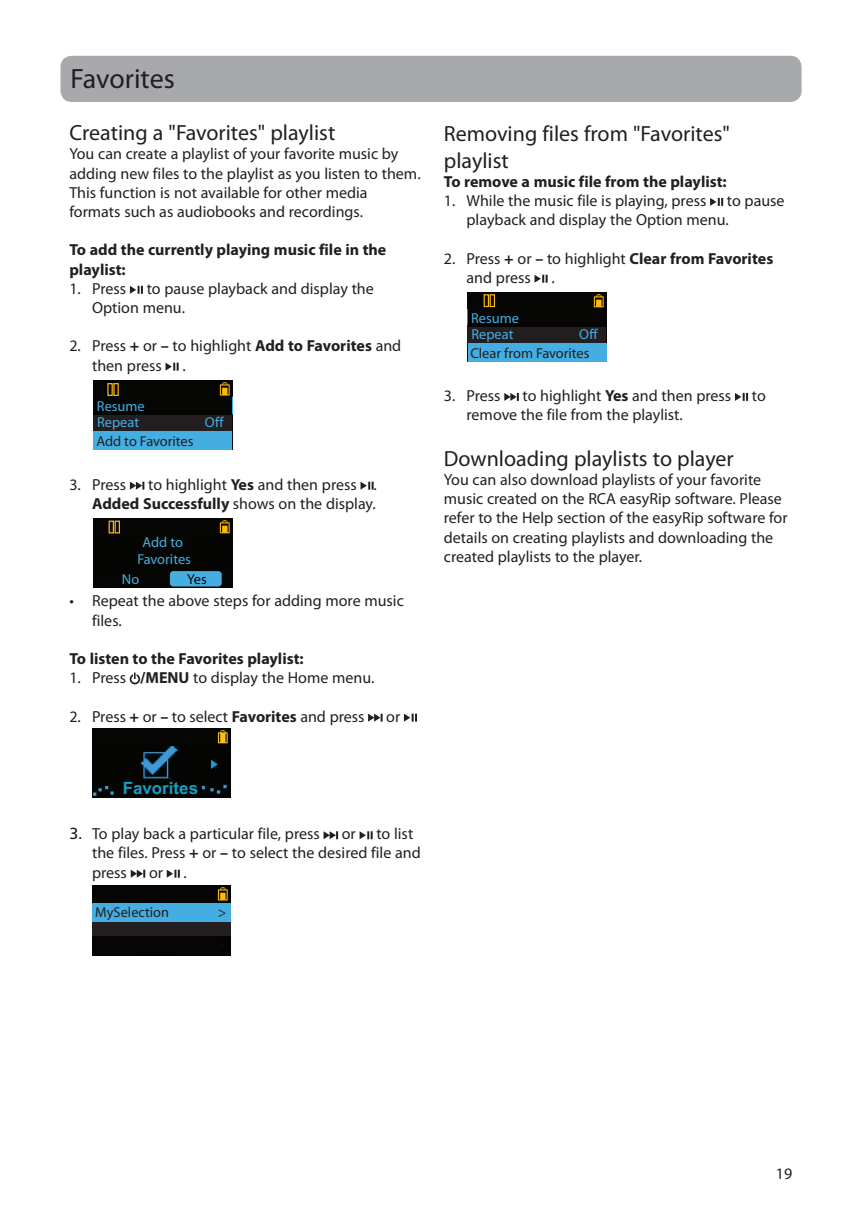
<style>
.page{position:relative;width:851px;height:1225px;background:#fff}
.page>*{position:absolute;margin:0;border:0;box-sizing:border-box;transform-origin:0 0}
.t1{font:28px "Myriad Pro";letter-spacing:-.005em;color:#231f20}
.t2{font:22px/26.4px "Myriad Pro";color:#231f20}
.t3{font:700 17px "Arial";color:#13a0c6}
.t4{font:16px/19.2px "Myriad Pro";color:#231f20}
.t5{font:700 16px/19.2px "Myriad Pro";color:#231f20}
.t6{font:14.4px/17.2px "Myriad";color:#44aee3;text-align:center}
.t7{font:14.4px "Myriad";color:#231f20}
.t8{font:14.4px "Myriad";color:#050504}
.s1{font-weight:700}
.s2{font-family:"Frutiger"}
</style>
<div class="page">
<div style="left:60px;top:56px;width:741px;height:46px;background:#a8a9ad;border-radius:11px"></div>
<svg style="left:130px;top:286px;width:13px;height:8px"></svg>
<svg style="left:165px;top:362px;width:14px;height:9px"></svg>
<img style="left:217px;top:380px;width:15px;height:16px">
<div style="left:93px;top:413px;width:139px;height:18px;background:#231f20"></div>
<div style="left:93px;top:380px;width:124px;height:16px;background:#050504"></div>
<div style="left:93px;top:396px;width:139px;height:18px;background:#050504"></div>
<div style="left:93px;top:431px;width:139px;height:19px;background:#44aee3"></div>
<div style="left:107px;top:383px;width:6px;height:13px;border:1px solid #fcb914"></div>
<div style="left:113px;top:383px;width:6px;height:13px;border:1px solid #fcb914"></div>
<svg style="left:130px;top:481px;width:14px;height:9px"></svg>
<svg style="left:360px;top:481px;width:13px;height:9px"></svg>
<div style="left:93px;top:518px;width:139px;height:69px;background:#040503"></div>
<div style="left:94px;top:571px;width:52px;height:15px;background:#050504"></div>
<div style="left:131px;top:537px;width:61px;height:32px;background:#050504"></div>
<div style="left:94px;top:519px;width:124px;height:16px;background:#050504"></div>
<div style="left:108px;top:520px;width:6px;height:13px;border:1px solid #fcb914"></div>
<div style="left:114px;top:520px;width:6px;height:13px;border:1px solid #fcb914"></div>
<div style="left:139px;top:569px;width:93px;height:18px;background:#050504"></div>
<div style="left:170px;top:571px;width:52px;height:15px;background:#44aee3;border-radius:3px"></div>
<div style="left:130px;top:674px;width:10px;height:10px;border:2px solid #231f20;border-radius:50%"></div>
<svg style="left:133px;top:672px;width:3px;height:7px"></svg>
<svg style="left:368px;top:713px;width:14px;height:8px"></svg>
<svg style="left:404px;top:713px;width:13px;height:8px"></svg>
<img style="left:92px;top:728px;width:139px;height:69px">
<div style="left:115px;top:778px;width:86px;height:19px;background:#050504"></div>
<div style="left:94px;top:729px;width:122px;height:16px;background:#050504"></div>
<svg style="left:211px;top:759px;width:7px;height:10px"></svg>
<svg style="left:323px;top:831px;width:15px;height:8px"></svg>
<svg style="left:359px;top:831px;width:13px;height:8px"></svg>
<svg style="left:131px;top:869px;width:14px;height:8px"></svg>
<svg style="left:167px;top:869px;width:13px;height:8px"></svg>
<img style="left:92px;top:885px;width:139px;height:70px">
<div style="left:94px;top:937px;width:128px;height:15px;background:#050504"></div>
<div style="left:92px;top:918px;width:138px;height:18px;background:#231f20"></div>
<div style="left:92px;top:886px;width:123px;height:15px;background:#050504"></div>
<div style="left:92px;top:901px;width:139px;height:18px;background:#050504"></div>
<div style="left:92px;top:903px;width:139px;height:18px;background:#44aee3"></div>
<svg style="left:710px;top:198px;width:13px;height:8px"></svg>
<svg style="left:534px;top:275px;width:13px;height:8px"></svg>
<img style="left:591px;top:292px;width:15px;height:16px">
<div style="left:467px;top:325px;width:139px;height:18px;background:#231f20"></div>
<div style="left:467px;top:292px;width:124px;height:16px;background:#050504"></div>
<div style="left:467px;top:308px;width:139px;height:18px;background:#050504"></div>
<div style="left:467px;top:343px;width:139px;height:19px;background:#44aee3"></div>
<div style="left:483px;top:294px;width:6px;height:13px;border:1px solid #fcb914"></div>
<div style="left:489px;top:294px;width:6px;height:13px;border:1px solid #fcb914"></div>
<svg style="left:504px;top:393px;width:14px;height:8px"></svg>
<svg style="left:735px;top:393px;width:13px;height:8px"></svg>
<h1 class="t1" style="left:70px;top:68px;width:106px">Favorites</h1>
<h2 class="t2" style="left:69px;top:121px;width:267px">Creating a "Favorites" playlist</h2>
<p class="t4" style="left:69px;top:145px;width:352px">You can create a playlist of your favorite music by adding new files to the playlist as you listen to them.<br>This function is not available for other media formats such as audiobooks and recordings.</p>
<p class="t5" style="left:69px;top:241px;width:318px">To add the currently playing music file in the playlist:</p>
<p class="t4" style="left:69px;top:280px;width:58px">1. Press</p>
<p class="t4" style="left:92px;top:280px;width:283px;text-indent:55px">to pause playback and display the<br>Option menu.</p>
<p class="t4" style="left:92px;top:337px;width:310px;text-indent:-23px">2. Press <span class="s1">+</span> or <span class="s1">–</span> to highlight <span class="s1">Add to Favorites</span> and then press</p>
<p class="t4" style="left:182px;top:357px;width:5px">.</p>
<p class="t6" style="left:97px;top:398px;width:49px">Resume</p>
<p class="t7" style="left:96px;top:435px;width:99px">Add to Favorites</p>
<p class="t4" style="left:69px;top:476px;width:58px">3. Press</p>
<p class="t6" style="left:97px;top:415px;width:44px">Repeat</p>
<p class="t6" style="left:205px;top:415px;width:20px">Off</p>
<p class="t4" style="left:92px;top:476px;width:286px;text-align:right">to highlight <span class="s1">Yes</span> and then press .<br><span class="s1">Added Successfully</span> shows on the display.</p>
<p class="t6" style="left:137px;top:534px;width:55px">Add to<br>Favorites</p>
<p class="t6" style="left:122px;top:571px;width:19px">No</p>
<p class="t8" style="left:187px;top:573px;width:21px">Yes</p>
<p class="t4" style="left:92px;top:592px;width:313px;text-indent:-23px">• Repeat the above steps for adding more music files.</p>
<p class="t5" style="left:69px;top:650px;width:236px">To listen to the Favorites playlist:</p>
<p class="t4" style="left:69px;top:669px;width:306px">1. Press <span class="s1">/MENU</span> to display the Home menu.</p>
<p class="t4" style="left:69px;top:707px;width:296px">2. Press <span class="s1">+</span> or <span class="s1">–</span> to select <span class="s1">Favorites</span> and press</p>
<p class="t4" style="left:386px;top:707px;width:15px">or</p>
<p class="t3" style="left:123px;top:782px;width:77px">Favorites</p>
<p class="t4" style="left:69px;top:825px;width:252px"><span class="s2">3.</span> To play back a particular file, press</p>
<p class="t4" style="left:342px;top:825px;width:16px">or</p>
<p class="t4" style="left:92px;top:825px;width:330px;text-indent:284px">to list the files. Press <span class="s1">+</span> or <span class="s1">–</span> to select the desired file and press</p>
<p class="t4" style="left:149px;top:863px;width:16px">or</p>
<p class="t4" style="left:183px;top:863px;width:5px">.</p>
<p class="t7" style="left:95px;top:907px;width:75px">MySelection</p>
<p class="t7" style="left:218px;top:907px;width:10px">&gt;</p>
<h2 class="t2" style="left:444px;top:122px;width:287px">Removing files from "Favorites" playlist</h2>
<p class="t5" style="left:444px;top:173px;width:284px">To remove a music file from the playlist:</p>
<p class="t4" style="left:444px;top:192px;width:264px">1. While the music file is playing, press</p>
<p class="t4" style="left:466px;top:192px;width:319px;text-indent:260px">to pause playback and display the Option menu.</p>
<p class="t4" style="left:466px;top:249px;width:308px;text-indent:-23px">2. Press <span class="s1">+</span> or <span class="s1">–</span> to highlight <span class="s1">Clear from Favorites </span>and press</p>
<p class="t4" style="left:551px;top:269px;width:5px">.</p>
<p class="t6" style="left:471px;top:310px;width:49px">Resume</p>
<p class="t7" style="left:470px;top:347px;width:120px">Clear from Favorites</p>
<p class="t4" style="left:444px;top:387px;width:58px">3. Press</p>
<p class="t4" style="left:522px;top:387px;width:210px">to highlight <span class="s1">Yes</span> and then press</p>
<p class="t4" style="left:751px;top:387px;width:15px">to</p>
<p class="t4" style="left:466px;top:406px;width:218px">remove the file from the playlist.</p>
<h2 class="t2" style="left:444px;top:446px;width:291px">Downloading playlists to player</h2>
<p class="t4" style="left:444px;top:471px;width:345px">You can also download playlists of your favorite music created on the RCA easyRip software. Please refer to the Help section of the easyRip software for details on creating playlists and downloading the created playlists to the player.</p>
<p class="t6" style="left:471px;top:327px;width:44px">Repeat</p>
<p class="t6" style="left:579px;top:327px;width:20px">Off</p>
<p class="t4" style="left:775px;top:1165px;width:18px">19</p>
</div>
